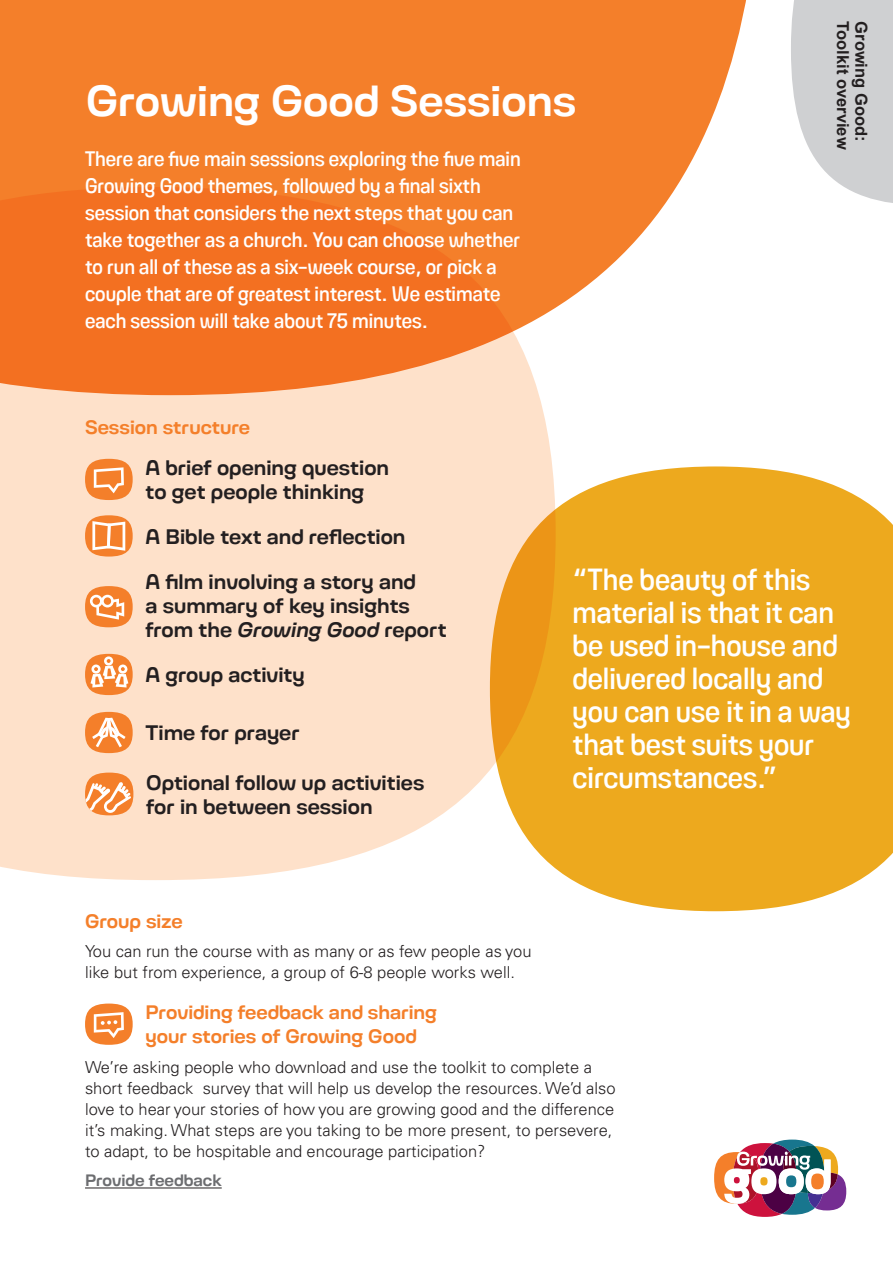
<style>
.page{position:relative;width:893px;height:1263px;background:#fff}
.page>*{position:absolute;margin:0;border:0;box-sizing:border-box;transform-origin:0 0}
.t1{font:500 43.5px "Toroka";color:#fff}
.t2{font:condensed 30.6px/33px "Toroka";color:#fff}
.t3{font:condensed 21px/27px "Toroka";color:#fff}
.t4{font:500 21px/24px "Toroka";color:#231f20}
.t5{font:500 19.5px/24px "Toroka";color:#f47f2a}
.t6{font:300 16.5px/21px "Univers LT Pro 45";color:#231f20}
.t7{font:700 16.5px "Arial";color:#231f20}
.t8{font:500 16.5px "Toroka";color:#6c6d70}
.s1{font-style:italic}
</style>
<div class="page">
<svg style="left:714px;top:1139px;width:132px;height:78px"></svg>
<div style="left:811px;top:1173px;width:13px;height:16px;background:#f47f2a;border-radius:50%"></div>
<div style="left:0;top:395px;width:552px;height:485px;background:#fee1ca"></div>
<svg style="left:0;top:0;width:746px;height:395px;background:#f58d47"></svg>
<div style="left:85px;top:459px;width:48px;height:41px;background:#f47f2a;border-radius:50%"></div>
<svg style="left:94px;top:467px;width:30px;height:26px"></svg>
<div style="left:85px;top:515px;width:48px;height:41px;background:#f47f2a;border-radius:50%"></div>
<svg style="left:92px;top:521px;width:33px;height:30px"></svg>
<div style="left:85px;top:586px;width:48px;height:41px;background:#f47f2a;border-radius:50%"></div>
<svg style="left:90px;top:595px;width:34px;height:25px"></svg>
<div style="left:85px;top:654px;width:48px;height:41px;background:#f47f2a;border-radius:50%"></div>
<svg style="left:90px;top:656px;width:38px;height:31px"></svg>
<div style="left:85px;top:712px;width:48px;height:41px;background:#f47f2a;border-radius:50%"></div>
<div style="left:85px;top:772px;width:48px;height:43px;background:#f47f2a;border-radius:50%"></div>
<svg style="left:85px;top:782px;width:46px;height:31px"></svg>
<svg style="left:490px;top:466px;width:403px;height:445px;background:#efb136"></svg>
<svg style="left:92px;top:718px;width:34px;height:29px"></svg>
<hr style="left:85px;top:1187px;width:137px;height:1px;background:#231f20">
<div style="left:85px;top:1003px;width:48px;height:42px;background:#f47f2a;border-radius:50%"></div>
<svg style="left:94px;top:1012px;width:30px;height:26px"></svg>
<svg style="left:791px;top:0;width:102px;height:203px;background:#d5d6d8"></svg>
<h1 class="t1" style="left:86px;top:67px;width:491px">Growing Good Sessions</h1>
<p class="t3" style="left:85px;top:143px;width:437px">There are five main sessions exploring the five main Growing Good themes, followed by a final sixth session that considers the next steps that you can take together as a church. You can choose whether to run all of these as a six-week course, or pick a couple that are of greatest interest. We estimate each session will take about 75 minutes.</p>
<p class="t7" style="left:854px;top:21px;width:130px;rotate:90deg">Toolkit overview</p>
<p class="t7" style="left:872px;top:21px;width:122px;rotate:90deg">Growing Good:</p>
<p class="t5" style="left:85px;top:413px;width:167px">Session structure</p>
<p class="t4" style="left:145px;top:453px;width:245px">A brief opening question to get people thinking</p>
<p class="t4" style="left:145px;top:512px;width:272px;line-height:45.3px">A Bible text and reflection<br>A film involving a story and</p>
<p class="t4" style="left:145px;top:592px;width:303px">a summary of key insights from the <span class="s1">Growing Good</span> report</p>
<p class="t4" style="left:145px;top:661px;width:161px">A group activity</p>
<p class="t4" style="left:145px;top:719px;width:156px">Time for prayer</p>
<p class="t4" style="left:146px;top:768px;width:280px">Optional follow up activities for in between session</p>
<h2 class="t2" style="left:573px;top:560px;width:280px">“The beauty of this material is that it can be used in-house and delivered locally and you can use it in a way that best suits your circumstances.”</h2>
<p class="t5" style="left:85px;top:907px;width:99px">Group size</p>
<p class="t6" style="left:85px;top:940px;width:448px">You can run the course with as many or as few people as you like but from experience, a group of 6-8 people works well.</p>
<p class="t5" style="left:145px;top:998px;width:293px">Providing feedback and sharing your stories of Growing Good</p>
<p class="t6" style="left:85px;top:1056px;width:532px">We’re asking people who download and use the toolkit to complete a short feedback survey that will help us develop the resources. We’d also love to hear your stories of how you are growing good and the difference it’s making. What steps are you taking to be more present, to persevere, to adapt, to be hospitable and encourage participation?</p>
<p class="t8" style="left:85px;top:1168px;width:138px">Provide feedback</p>
</div>
